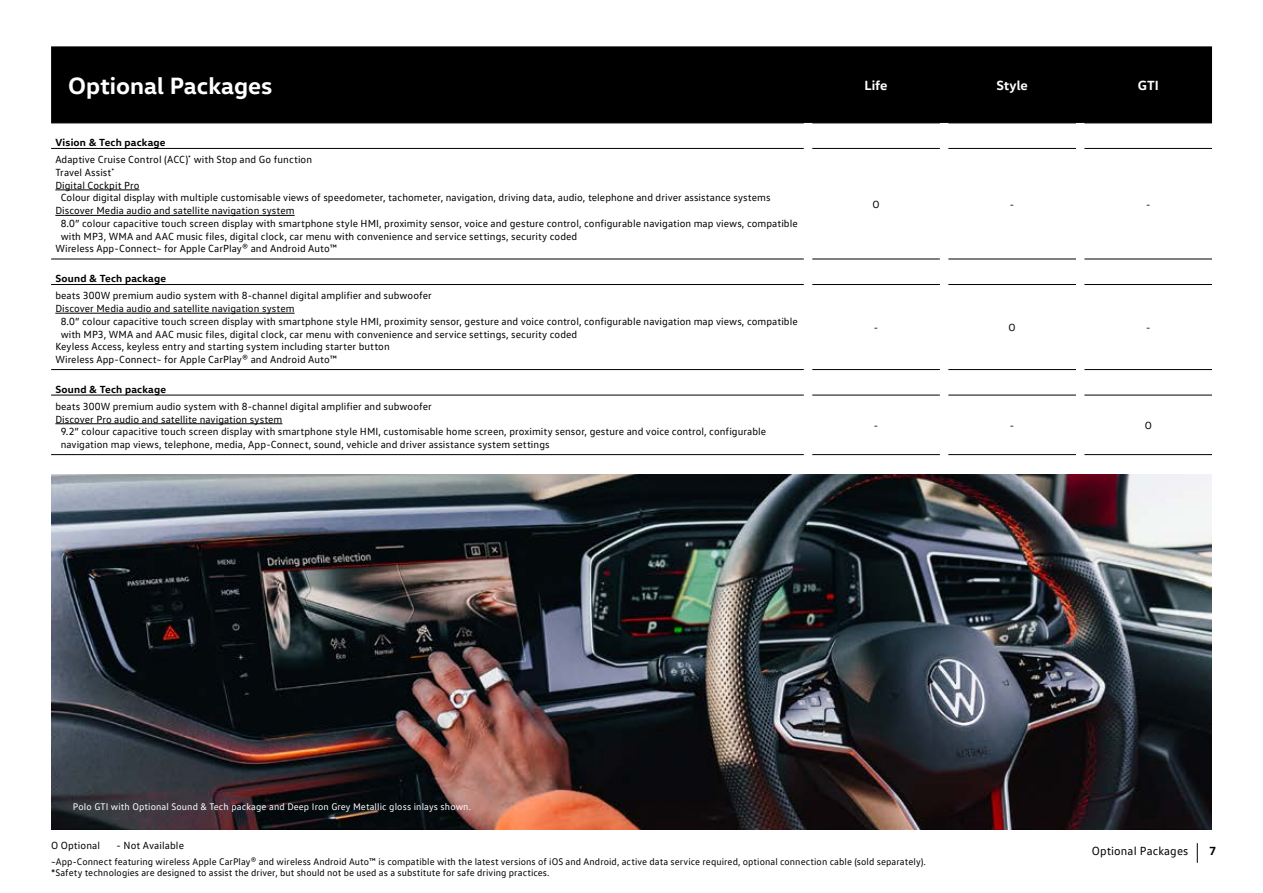
<style>
.page{position:relative;width:1263px;height:893px;background:#fff}
.page>*{position:absolute;margin:0;border:0;box-sizing:border-box;transform-origin:0 0}
.t1{font:700 24px "VW Head";color:#fff}
.t2{font:700 13.5px "VW Head";color:#fff}
.t3{font:12px "VW Text";letter-spacing:.01em;color:#000}
.t4{font:700 12px "VW Head";color:#000}
.t5{font:10.5px "VW Text";letter-spacing:.005em;color:#000}
.t6{font:700 10.5px "VW Head";letter-spacing:.02em;color:#000}
.t7{font:9.75px/11.2px "VW Text";letter-spacing:.005em;color:#000}
.t8{font:9.75px "VW Text";letter-spacing:.01em;color:#fff}
</style>
<div class="page">
<div style="left:51px;top:46px;width:1161px;height:77px;background:#000"></div>
<hr style="left:812px;top:148px;width:128px;height:1px;background:#000">
<hr style="left:948px;top:148px;width:128px;height:1px;background:#000">
<hr style="left:1084px;top:148px;width:128px;height:1px;background:#000">
<hr style="left:812px;top:284px;width:128px;height:1px;background:#000">
<hr style="left:948px;top:284px;width:128px;height:1px;background:#000">
<hr style="left:1084px;top:284px;width:128px;height:1px;background:#000">
<hr style="left:812px;top:395px;width:128px;height:1px;background:#000">
<hr style="left:948px;top:395px;width:128px;height:1px;background:#000">
<hr style="left:1084px;top:395px;width:128px;height:1px;background:#000">
<hr style="left:812px;top:454px;width:128px;height:1px;background:#000">
<hr style="left:948px;top:454px;width:128px;height:1px;background:#000">
<hr style="left:1084px;top:454px;width:128px;height:1px;background:#000">
<hr style="left:51px;top:123px;width:753px;height:1px;background:#000">
<hr style="left:812px;top:123px;width:128px;height:1px;background:#000">
<hr style="left:948px;top:123px;width:128px;height:1px;background:#000">
<hr style="left:1084px;top:123px;width:128px;height:1px;background:#000">
<hr style="left:51px;top:148px;width:753px;height:1px;background:#000">
<hr style="left:51px;top:259px;width:753px;height:1px;background:#000">
<hr style="left:812px;top:259px;width:128px;height:1px;background:#000">
<hr style="left:948px;top:259px;width:128px;height:1px;background:#000">
<hr style="left:1084px;top:259px;width:128px;height:1px;background:#000">
<hr style="left:51px;top:284px;width:753px;height:1px;background:#000">
<hr style="left:51px;top:369px;width:753px;height:1px;background:#000">
<hr style="left:812px;top:369px;width:128px;height:1px;background:#000">
<hr style="left:948px;top:369px;width:128px;height:1px;background:#000">
<hr style="left:1084px;top:369px;width:128px;height:1px;background:#000">
<hr style="left:51px;top:395px;width:753px;height:1px;background:#000">
<hr style="left:51px;top:454px;width:753px;height:1px;background:#000">
<hr style="left:55px;top:190px;width:84px;height:1px;background:#000">
<hr style="left:55px;top:215px;width:240px;height:1px;background:#000">
<hr style="left:55px;top:313px;width:240px;height:1px;background:#000">
<hr style="left:55px;top:423px;width:227px;height:1px;background:#000">
<img style="left:51px;top:475px;width:1161px;height:354px">
<svg style="left:1197px;top:843px;width:1px;height:20px"></svg>
<h1 class="t1" style="left:68px;top:70px;width:206px">Optional Packages</h1>
<p class="t2" style="left:864px;top:76px;width:25px">Life</p>
<p class="t2" style="left:996px;top:76px;width:33px">Style</p>
<p class="t2" style="left:1138px;top:76px;width:22px">GTI</p>
<p class="t6" style="left:55px;top:136px;width:112px">Vision &amp; Tech package</p>
<p class="t5" style="left:55px;top:153px;width:258px">Adaptive Cruise Control (ACC)<sup>*</sup> with Stop and Go function</p>
<p class="t5" style="left:55px;top:166px;width:61px">Travel Assist<sup>*</sup></p>
<p class="t5" style="left:55px;top:179px;width:86px">Digital Cockpit Pro</p>
<p class="t5" style="left:61px;top:191px;width:711px">Colour digital display with multiple customisable views of speedometer, tachometer, navigation, driving data, audio, telephone and driver assistance systems</p>
<p class="t5" style="left:55px;top:204px;width:241px">Discover Media audio and satellite navigation system</p>
<p class="t5" style="left:61px;top:217px;width:738px">8.0” colour capacitive touch screen display with smartphone style HMI, proximity sensor, voice and gesture control, configurable navigation map views, compatible</p>
<p class="t5" style="left:61px;top:230px;width:518px">with MP3, WMA and AAC music files, digital clock, car menu with convenience and service settings, security coded</p>
<p class="t5" style="left:55px;top:242px;width:283px">Wireless App-Connect~ for Apple CarPlay® and Android Auto™</p>
<p class="t5" style="left:872px;top:198px;width:9px">O</p>
<p class="t5" style="left:1010px;top:198px;width:6px">-</p>
<p class="t5" style="left:1146px;top:198px;width:6px">-</p>
<p class="t6" style="left:55px;top:272px;width:112px">Sound &amp; Tech package</p>
<p class="t5" style="left:55px;top:289px;width:378px">beats 300W premium audio system with 8-channel digital amplifier and subwoofer</p>
<p class="t5" style="left:55px;top:302px;width:241px">Discover Media audio and satellite navigation system</p>
<p class="t5" style="left:61px;top:315px;width:738px">8.0” colour capacitive touch screen display with smartphone style HMI, proximity sensor, gesture and voice control, configurable navigation map views, compatible</p>
<p class="t5" style="left:61px;top:327px;width:518px">with MP3, WMA and AAC music files, digital clock, car menu with convenience and service settings, security coded</p>
<p class="t5" style="left:55px;top:340px;width:336px">Keyless Access, keyless entry and starting system including starter button</p>
<p class="t5" style="left:55px;top:353px;width:283px">Wireless App-Connect~ for Apple CarPlay® and Android Auto™</p>
<p class="t6" style="left:55px;top:382px;width:112px">Sound &amp; Tech package</p>
<p class="t5" style="left:55px;top:400px;width:378px">beats 300W premium audio system with 8-channel digital amplifier and subwoofer</p>
<p class="t5" style="left:55px;top:412px;width:229px">Discover Pro audio and satellite navigation system</p>
<p class="t5" style="left:61px;top:425px;width:707px">9.2” colour capacitive touch screen display with smartphone style HMI, customisable home screen, proximity sensor, gesture and voice control, configurable</p>
<p class="t5" style="left:61px;top:438px;width:490px">navigation map views, telephone, media, App-Connect, sound, vehicle and driver assistance system settings</p>
<p class="t5" style="left:874px;top:321px;width:6px">-</p>
<p class="t5" style="left:1008px;top:321px;width:9px">O</p>
<p class="t5" style="left:1146px;top:321px;width:6px">-</p>
<p class="t5" style="left:874px;top:419px;width:6px">-</p>
<p class="t5" style="left:1010px;top:419px;width:6px">-</p>
<p class="t5" style="left:1145px;top:419px;width:9px">O</p>
<p class="t8" style="left:73px;top:800px;width:400px">Polo GTI with Optional Sound &amp; Tech package and Deep Iron Grey Metallic gloss inlays shown.</p>
<p class="t5" style="left:51px;top:839px;width:51px">O Optional</p>
<p class="t5" style="left:116px;top:839px;width:69px">- Not Available</p>
<p class="t7" style="left:51px;top:856px;width:876px">~App-Connect featuring wireless Apple CarPlay® and wireless Android Auto™ is compatible with the latest versions of iOS and Android, active data service required, optional connection cable (sold separately). *Safety technologies are designed to assist the driver, but should not be used as a substitute for safe driving practices.</p>
<p class="t3" style="left:1092px;top:844px;width:98px">Optional Packages</p>
<p class="t4" style="left:1209px;top:843px;width:9px">7</p>
</div>
